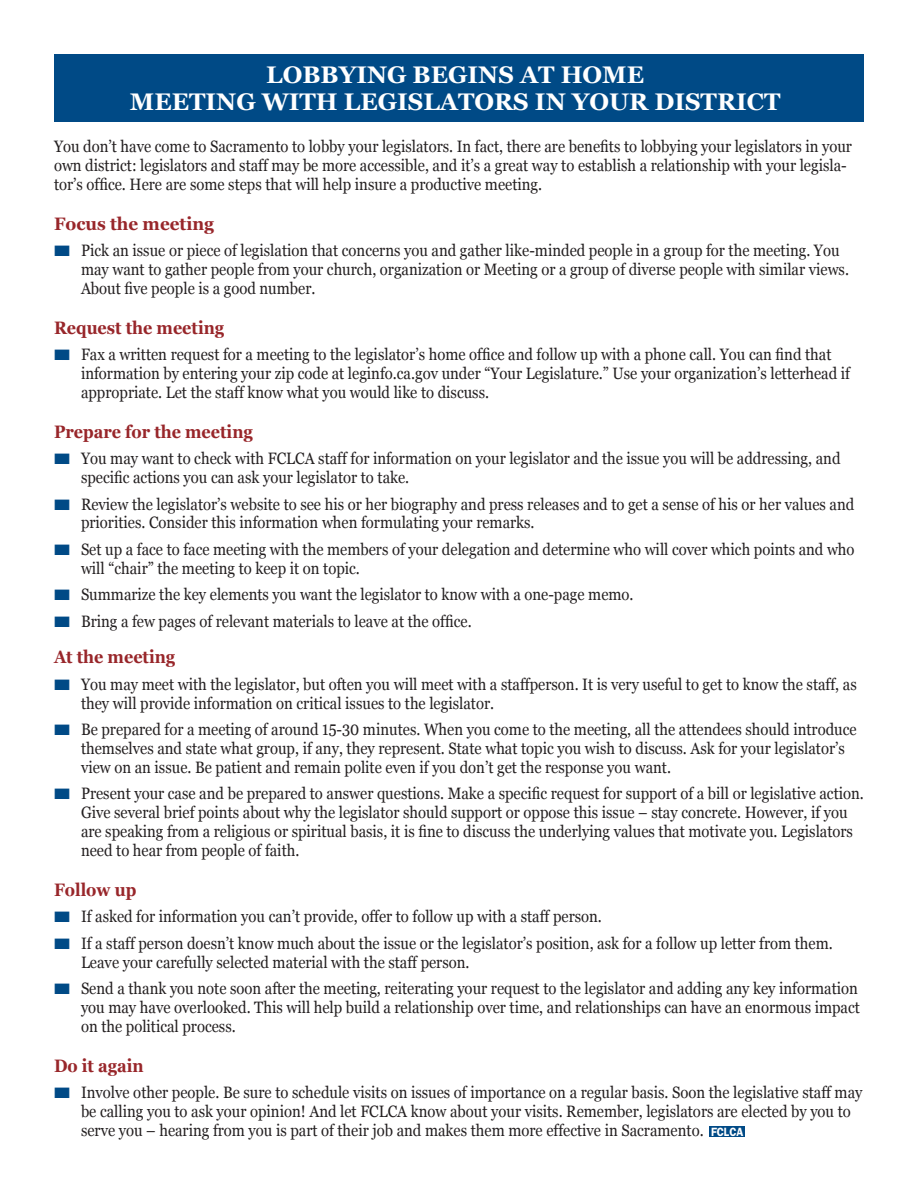
<style>
.page{position:relative;width:918px;height:1188px;background:#fff}
.page>*{position:absolute;margin:0;border:0;box-sizing:border-box;transform-origin:0 0}
.t1{font:700 24px/27px "Georgia";color:#fff;text-align:center}
.t2{font:700 18px "Georgia";color:#98262a;scale:.9 1}
.t3{font:700 18px "Georgia";color:#98262a;scale:.95 1}
.t4{font:16.5px/18.9px "Georgia";color:#231f20;scale:.9 1}
.s1{color:#004a86}
.s2{font-family:"Franklin Gothic";font-weight:600;font-size:12px;color:#fff}
</style>
<div class="page">
<div style="left:54px;top:54px;width:810px;height:68px;background:#004a86"></div>
<div style="left:709px;top:1126px;width:36px;height:11px;background:#004a86"></div>
<h1 class="t1" style="left:130px;top:61px;width:652px">LOBBYING BEGINS AT HOME<br>MEETING WITH LEGISLATORS IN YOUR DISTRICT</h1>
<p class="t4" style="left:54px;top:137px;width:888px">You don’t have come to Sacramento to lobby your legislators. In fact, there are benefits to lobbying your legislators in your own district: legislators and staff may be more accessible, and it’s a great way to establish a relationship with your legisla&shy;tor’s office. Here are some steps that will help insure a productive meeting.</p>
<p class="t3" style="left:54px;top:213px;width:170px">Focus the meeting</p>
<p class="t4" style="left:81px;top:241px;width:855px;text-indent:-27px"><span class="s1">■</span> Pick an issue or piece of legislation that concerns you and gather like-minded people in a group for the meeting. You may want to gather people from your church, organization or Meeting or a group of diverse people with similar views.<br>About five people is a good number.</p>
<p class="t2" style="left:54px;top:317px;width:191px">Request the meeting</p>
<p class="t4" style="left:81px;top:345px;width:856px;text-indent:-27px"><span class="s1">■</span> Fax a written request for a meeting to the legislator’s home office and follow up with a phone call. You can find that information by entering your zip code at leginfo.ca.gov under “Your Legislature.” Use your organization’s letterhead if appropriate. Let the staff know what you would like to discuss.</p>
<p class="t2" style="left:54px;top:421px;width:222px">Prepare for the meeting</p>
<p class="t4" style="left:81px;top:449px;width:845px;text-indent:-27px"><span class="s1">■</span> You may want to check with FCLCA staff for information on your legislator and the issue you will be addressing, and specific actions you can ask your legislator to take.</p>
<p class="t4" style="left:81px;top:494px;width:861px;text-indent:-27px"><span class="s1">■</span> Review the legislator’s website to see his or her biography and press releases and to get a sense of his or her values and priorities. Consider this information when formulating your remarks.</p>
<p class="t4" style="left:81px;top:540px;width:861px;text-indent:-27px"><span class="s1">■</span> Set up a face to face meeting with the members of your delegation and determine who will cover which points and who will “chair” the meeting to keep it on topic.</p>
<p class="t4" style="left:54px;top:585px;width:646px"><span class="s1">■</span> Summarize the key elements you want the legislator to know with a one-page memo.</p>
<p class="t4" style="left:54px;top:611px;width:466px"><span class="s1">■</span> Bring a few pages of relevant materials to leave at the office.</p>
<p class="t2" style="left:54px;top:647px;width:136px">At the meeting</p>
<p class="t4" style="left:81px;top:675px;width:863px;text-indent:-27px"><span class="s1">■</span> You may meet with the legislator, but often you will meet with a staffperson. It is very useful to get to know the staff, as they will provide information on critical issues to the legislator.</p>
<p class="t4" style="left:81px;top:720px;width:863px;text-indent:-27px"><span class="s1">■</span> Be prepared for a meeting of around 15-30 minutes. When you come to the meeting, all the attendees should introduce themselves and state what group, if any, they represent. State what topic you wish to discuss. Ask for your legislator’s view on an issue. Be patient and remain polite even if you don’t get the response you want.</p>
<p class="t4" style="left:81px;top:784px;width:871px;text-indent:-27px"><span class="s1">■</span> Present your case and be prepared to answer questions. Make a specific request for support of a bill or legislative action.<br>Give several brief points about why the legislator should support or oppose this issue – stay concrete. However, if you are speaking from a religious or spiritual basis, it is fine to discuss the underlying values that motivate you. Legislators need to hear from people of faith.</p>
<p class="t2" style="left:54px;top:879px;width:93px">Follow up</p>
<p class="t4" style="left:54px;top:907px;width:610px"><span class="s1">■</span> If asked for information you can’t provide, offer to follow up with a staff person.</p>
<p class="t4" style="left:81px;top:934px;width:837px;text-indent:-27px"><span class="s1">■</span> If a staff person doesn’t know much about the issue or the legislator’s position, ask for a follow up letter from them.<br>Leave your carefully selected material with the staff person.</p>
<p class="t4" style="left:81px;top:979px;width:867px;text-align:justify;text-indent:-27px"><span class="s1">■</span> Send a thank you note soon after the meeting, reiterating your request to the legislator and adding any key information you may have overlooked. This will help build a relationship over time, and relationships can have an enormous impact on the political process.</p>
<p class="t2" style="left:54px;top:1055px;width:101px">Do it again</p>
<p class="t4" style="left:81px;top:1083px;width:870px;text-indent:-27px"><span class="s1">■</span> Involve other people. Be sure to schedule visits on issues of importance on a regular basis. Soon the legislative staff may be calling you to ask your opinion! And let FCLCA know about your visits. Remember, legislators are elected by you to serve you – hearing from you is part of their job and makes them more effective in Sacramento. <span class="s2">FCLCA</span></p>
</div>
